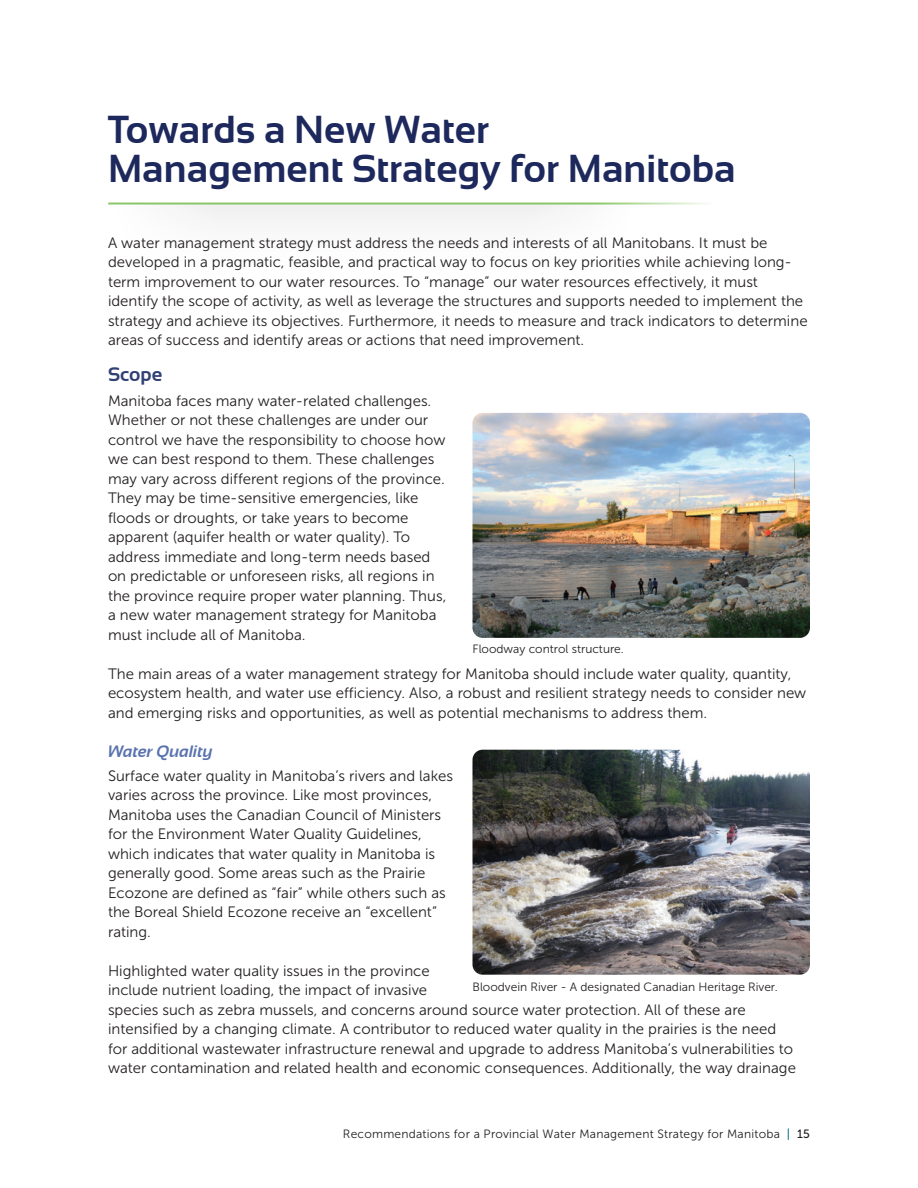
<style>
.page{position:relative;width:918px;height:1188px;background:#fff}
.page>*{position:absolute;margin:0;border:0;box-sizing:border-box;transform-origin:0 0}
.title_H1{font:700 39px/39px "Sansation";color:#1d285c}
.title_sub_1_H2{font:700 19.5px "Sansation";color:#314075}
.title_sub_2_H3{font:italic 700 16.5px "Sansation";color:#5a73af}
.body{font:15px/19.5px "Museo Sans 300";color:#231f20}
.t1{font:12px "Museo Sans 300";color:#231f20}
.t2{font:12px "Museo Sans 300";letter-spacing:.02em;color:#231f20}
.s1{font-family:"Museo Sans 500";color:#01708a}
.s2{font-family:"Museo Sans 500"}
</style>
<div class="page">
<hr style="left:109px;top:203px;width:602px;height:2px;background:#87c765">
<img style="left:472px;top:413px;width:338px;height:225px">
<img style="left:472px;top:750px;width:338px;height:225px">
<h1 class="title_H1" style="left:108px;top:110px;width:629px">Towards a New Water<br>Management Strategy for Manitoba</h1>
<p class="body" style="left:108px;top:233px;width:701px">A water management strategy must address the needs and interests of all Manitobans. It must be developed in a pragmatic, feasible, and practical way to focus on key priorities while achieving long&shy;term improvement to our water resources. To “manage” our water resources effectively, it must identify the scope of activity, as well as leverage the structures and supports needed to implement the strategy and achieve its objectives. Furthermore, it needs to measure and track indicators to determine areas of success and identify areas or actions that need improvement.</p>
<h2 class="title_sub_1_H2" style="left:108px;top:363px;width:56px">Scope</h2>
<p class="body" style="left:108px;top:391px;width:340px">Manitoba faces many water-related challenges.<br>Whether or not these challenges are under our control we have the responsibility to choose how we can best respond to them. These challenges may vary across different regions of the province.<br>They may be time-sensitive emergencies, like floods or droughts, or take years to become apparent (aquifer health or water quality). To address immediate and long-term needs based on predictable or unforeseen risks, all regions in the province require proper water planning. Thus, a new water management strategy for Manitoba must include all of Manitoba.</p>
<p class="body" style="left:108px;top:664px;width:700px">The main areas of a water management strategy for Manitoba should include water quality, quantity, ecosystem health, and water use efficiency. Also, a robust and resilient strategy needs to consider new and emerging risks and opportunities, as well as potential mechanisms to address them.</p>
<p class="t1" style="left:472px;top:643px;width:153px">Floodway control structure.</p>
<h3 class="title_sub_2_H3" style="left:108px;top:742px;width:106px">Water Quality</h3>
<p class="body" style="left:108px;top:766px;width:347px">Surface water quality in Manitoba’s rivers and lakes varies across the province. Like most provinces, Manitoba uses the Canadian Council of Ministers for the Environment Water Quality Guidelines, which indicates that water quality in Manitoba is generally good. Some areas such as the Prairie Ecozone are defined as “fair” while others such as the Boreal Shield Ecozone receive an “excellent” rating.</p>
<p class="body" style="left:108px;top:961px;width:689px">Highlighted water quality issues in the province<br>include nutrient loading, the impact of invasive<br>species such as zebra mussels, and concerns around source water protection. All of these are intensified by a changing climate. A contributor to reduced water quality in the prairies is the need for additional wastewater infrastructure renewal and upgrade to address Manitoba’s vulnerabilities to water contamination and related health and economic consequences. Additionally, the way drainage</p>
<p class="t1" style="left:472px;top:980px;width:307px">Bloodvein River - A designated Canadian Heritage River.</p>
<p class="t2" style="left:343px;top:1127px;width:469px">Recommendations for a Provincial Water Management Strategy for Manitoba <span class="s1">|</span> <span class="s2">15</span></p>
</div>
